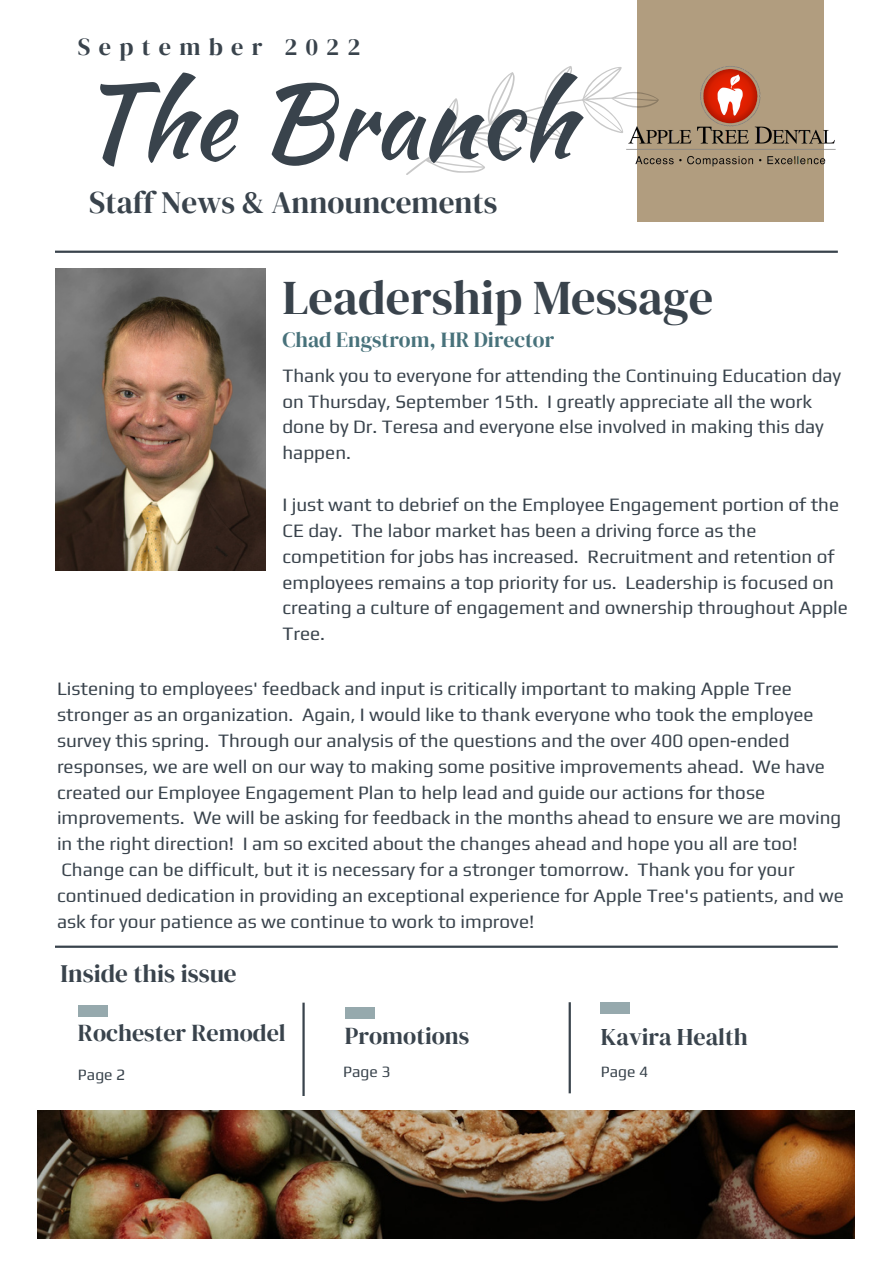
<style>
.page{position:relative;width:893px;height:1264px;background:#fff}
.page>*{position:absolute;margin:0;border:0;box-sizing:border-box;transform-origin:0 0}
.t1{font:102.9px "Kaushan Script";color:#39434c}
.t2{font:48.3px "DM Serif Display";color:#39434c}
.t3{font:31.2px "DM Serif Display";color:#39434c}
.t4{font:25.2px "DM Serif Display";color:#39434c}
.t5{font:24.3px "DM Serif Display";letter-spacing:.34em;color:#39434c}
.t6{font:24.15px "DM Serif Display";color:#39434c}
.t7{font:21.6px "DM Serif Display";color:#48727b}
.t8{font:18.9px/25.8px "Play";color:#39434c}
.t9{font:15.75px "Play";color:#39434c}
</style>
<div class="page">
<div style="left:637px;top:0;width:187px;height:221px;background:#b19d7f"></div>
<svg style="left:406px;top:72px;width:257px;height:150px"></svg>
<hr style="left:55px;top:250px;width:782px;height:3px;background:#39434c">
<hr style="left:55px;top:945px;width:782px;height:2px;background:#39434c">
<img style="left:544px;top:66px;width:292px;height:112px">
<img style="left:37px;top:1110px;width:817px;height:128px">
<div style="left:600px;top:1002px;width:30px;height:11px;background:#96a9ad"></div>
<hr style="left:568px;top:1002px;width:3px;height:91px;background:#39434c">
<div style="left:345px;top:1007px;width:29px;height:12px;background:#96a9ad"></div>
<hr style="left:302px;top:1002px;width:3px;height:93px;background:#39434c">
<div style="left:78px;top:1005px;width:29px;height:11px;background:#96a9ad"></div>
<img style="left:55px;top:268px;width:210px;height:302px">
<p class="t5" style="left:78px;top:29px;width:284px">September 2022</p>
<h1 class="t1" style="left:78px;top:46px;width:497px">The Branch</h1>
<h3 class="t3" style="left:89px;top:181px;width:409px">Staff News &amp; Announcements</h3>
<h2 class="t2" style="left:282px;top:264px;width:432px">Leadership Message</h2>
<p class="t7" style="left:282px;top:325px;width:273px">Chad Engstrom, HR Director</p>
<p class="t8" style="left:282px;top:362px;width:560px">Thank you to everyone for attending the Continuing Education day on Thursday, September 15th. I greatly appreciate all the work done by Dr. Teresa and everyone else involved in making this day happen.</p>
<p class="t8" style="left:282px;top:491px;width:567px">I just want to debrief on the Employee Engagement portion of the CE day. The labor market has been a driving force as the competition for jobs has increased. Recruitment and retention of employees remains a top priority for us. Leadership is focused on creating a culture of engagement and ownership throughout Apple Tree.</p>
<p class="t8" style="left:57px;top:675px;width:788px">Listening to employees' feedback and input is critically important to making Apple Tree stronger as an organization. Again, I would like to thank everyone who took the employee survey this spring. Through our analysis of the questions and the over 400 open-ended responses, we are well on our way to making some positive improvements ahead. We have created our Employee Engagement Plan to help lead and guide our actions for those improvements. We will be asking for feedback in the months ahead to ensure we are moving in the right direction! I am so excited about the changes ahead and hope you all are too!<br>Change can be difficult, but it is necessary for a stronger tomorrow. Thank you for your continued dedication in providing an exceptional experience for Apple Tree's patients, and we ask for your patience as we continue to work to improve!</p>
<h3 class="t4" style="left:61px;top:956px;width:178px">Inside this issue</h3>
<p class="t6" style="left:78px;top:1016px;width:209px">Rochester Remodel</p>
<p class="t9" style="left:78px;top:1064px;width:49px">Page 2</p>
<p class="t6" style="left:345px;top:1019px;width:126px">Promotions</p>
<p class="t9" style="left:343px;top:1062px;width:49px">Page 3</p>
<p class="t6" style="left:600px;top:1019px;width:148px">Kavira Health</p>
<p class="t9" style="left:600px;top:1062px;width:49px">Page 4</p>
</div>
